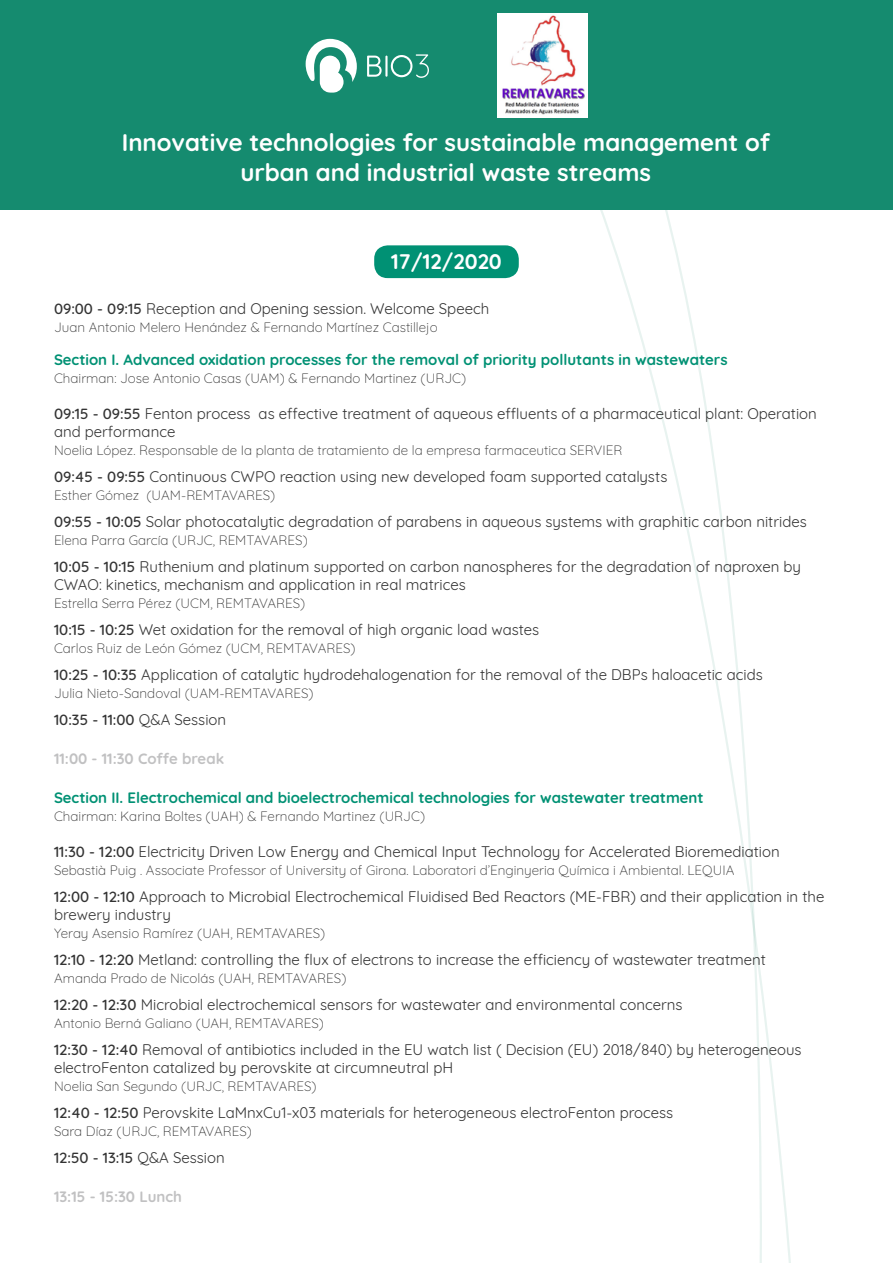
<style>
.page{position:relative;width:893px;height:1263px;background:#fff}
.page>*{position:absolute;margin:0;border:0;box-sizing:border-box;transform-origin:0 0}
.t1{font:700 24px/30px "Quicksand";color:#fff;text-align:center}
.t2{font:700 21px "Quicksand";color:#fff}
.t3{font:15px/18px "Quicksand";color:#333}
.t4{font:700 15px "Quicksand";color:#009174}
.t5{font:500 15px "Quicksand";color:#333}
.t6{font:700 15px "Quicksand";color:#c1c1c2}
.t7{font:300 13.5px "Quicksand";color:#333}
.s1{font-weight:500}
.s2{font-weight:400}
</style>
<div class="page">
<svg style="left:647px;top:209px;width:126px;height:1054px"></svg>
<div style="left:0;top:0;width:893px;height:209px;background:#158b6f"></div>
<div style="left:374px;top:245px;width:145px;height:33px;background:#009174;border-radius:14px"></div>
<svg style="left:306px;top:39px;width:51px;height:54px"></svg>
<svg style="left:391px;top:54px;width:38px;height:24px"></svg>
<svg style="left:367px;top:56px;width:15px;height:21px"></svg>
<hr style="left:385px;top:56px;width:3px;height:21px;background:#fff">
<img style="left:498px;top:14px;width:89px;height:104px">
<h1 class="t1" style="left:122px;top:125px;width:650px">Innovative technologies for sustainable management of urban and industrial waste streams</h1>
<h2 class="t2" style="left:391px;top:244px;width:112px">17/12/2020</h2>
<p class="t3" style="left:54px;top:298px;width:437px"><span class="s1">09:00 - 09:15</span> Reception and Opening session. Welcome Speech</p>
<p class="t7" style="left:54px;top:317px;width:385px">Juan Antonio Melero Henández &amp; Fernando Martínez Castillejo</p>
<p class="t4" style="left:54px;top:347px;width:675px">Section I. Advanced oxidation processes for the removal of priority pollutants in wastewaters</p>
<p class="t7" style="left:54px;top:368px;width:414px">Chairman: Jose Antonio Casas (UAM) &amp; Fernando Martinez (URJC)</p>
<p class="t3" style="left:54px;top:403px;width:764px"><span class="s1">09:15 - 09:55</span> Fenton process as effective treatment of aqueous effluents of a pharmaceutical plant: Operation and performance</p>
<p class="t7" style="left:54px;top:440px;width:570px">Noelia López. Responsable de Ia planta de tratamiento de la empresa farmaceutica SERVIER</p>
<p class="t3" style="left:54px;top:466px;width:615px"><span class="s1">09:45 - 09:55</span> Continuous CWPO reaction using new developed foam supported catalysts</p>
<p class="t7" style="left:54px;top:485px;width:223px">Esther Gómez (UAM-REMTAVARES)</p>
<p class="t3" style="left:54px;top:511px;width:754px"><span class="s1">09:55 - 10:05</span> Solar photocatalytic degradation of parabens in aqueous systems with graphitic carbon nitrides</p>
<p class="t7" style="left:54px;top:530px;width:255px">Elena Parra García (URJC, REMTAVARES)</p>
<p class="t3" style="left:54px;top:556px;width:748px"><span class="s1">10:05 - 10:15</span> Ruthenium and platinum supported on carbon nanospheres for the degradation of naproxen by<br>CWAO: kinetics, mechanism and application in real matrices</p>
<p class="t7" style="left:54px;top:593px;width:253px">Estrella Serra Pérez (UCM, REMTAVARES)</p>
<p class="t3" style="left:54px;top:619px;width:487px"><span class="s1">10:15 - 10:25</span> Wet oxidation for the removal of high organic load wastes</p>
<p class="t7" style="left:54px;top:638px;width:303px">Carlos Ruiz de León Gómez (UCM, REMTAVARES)</p>
<p class="t3" style="left:54px;top:664px;width:710px"><span class="s1">10:25 - 10:35</span> Application of catalytic hydrodehalogenation for the removal of the DBPs haloacetic acids</p>
<p class="t7" style="left:54px;top:683px;width:261px">Julia Nieto-Sandoval (UAM-REMTAVARES)</p>
<p class="t5" style="left:54px;top:707px;width:174px">10:35 - 11:00 <span class="s2">Q&amp;A Session</span></p>
<p class="t6" style="left:54px;top:746px;width:172px">11:00 - 11:30 Coffe break</p>
<p class="t4" style="left:54px;top:785px;width:651px">Section II. Electrochemical and bioelectrochemical technologies for wastewater treatment</p>
<p class="t7" style="left:54px;top:806px;width:373px">Chairman: Karina Boltes (UAH) &amp; Fernando Martinez (URJC)</p>
<p class="t3" style="left:54px;top:841px;width:727px"><span class="s1">11:30 - 12:00</span> Electricity Driven Low Energy and Chemical Input Technology for Accelerated Bioremediation</p>
<p class="t7" style="left:54px;top:860px;width:682px">Sebastià Puig . Associate Professor of University of Girona. Laboratori d’Enginyeria Química i Ambiental. LEQUIA</p>
<p class="t3" style="left:54px;top:886px;width:772px"><span class="s1">12:00 - 12:10</span> Approach to Microbial Electrochemical Fluidised Bed Reactors (ME-FBR) and their application in the brewery industry</p>
<p class="t7" style="left:54px;top:923px;width:273px">Yeray Asensio Ramírez (UAH, REMTAVARES)</p>
<p class="t3" style="left:54px;top:949px;width:713px"><span class="s1">12:10 - 12:20</span> Metland: controlling the flux of electrons to increase the efficiency of wastewater treatment</p>
<p class="t7" style="left:54px;top:968px;width:294px">Amanda Prado de Nicolás (UAH, REMTAVARES)</p>
<p class="t3" style="left:54px;top:994px;width:630px"><span class="s1">12:20 - 12:30</span> Microbial electrochemical sensors for wastewater and environmental concerns</p>
<p class="t7" style="left:54px;top:1013px;width:271px">Antonio Berná Galiano (UAH, REMTAVARES)</p>
<p class="t3" style="left:54px;top:1039px;width:749px"><span class="s1">12:30 - 12:40</span> Removal of antibiotics included in the EU watch list ( Decision (EU) 2018/840) by heterogeneous electroFenton catalized by perovskite at circumneutral pH</p>
<p class="t7" style="left:54px;top:1076px;width:264px">Noelia San Segundo (URJC, REMTAVARES)</p>
<p class="t3" style="left:54px;top:1102px;width:621px"><span class="s1">12:40 - 12:50</span> Perovskite LaMnxCu1-x03 materials for heterogeneous electroFenton process</p>
<p class="t7" style="left:54px;top:1121px;width:200px">Sara Díaz (URJC, REMTAVARES)</p>
<p class="t5" style="left:54px;top:1145px;width:172px">12:50 - 13:15 <span class="s2">Q&amp;A Session</span></p>
<p class="t6" style="left:54px;top:1184px;width:130px">13:15 - 15:30 Lunch</p>
</div>
